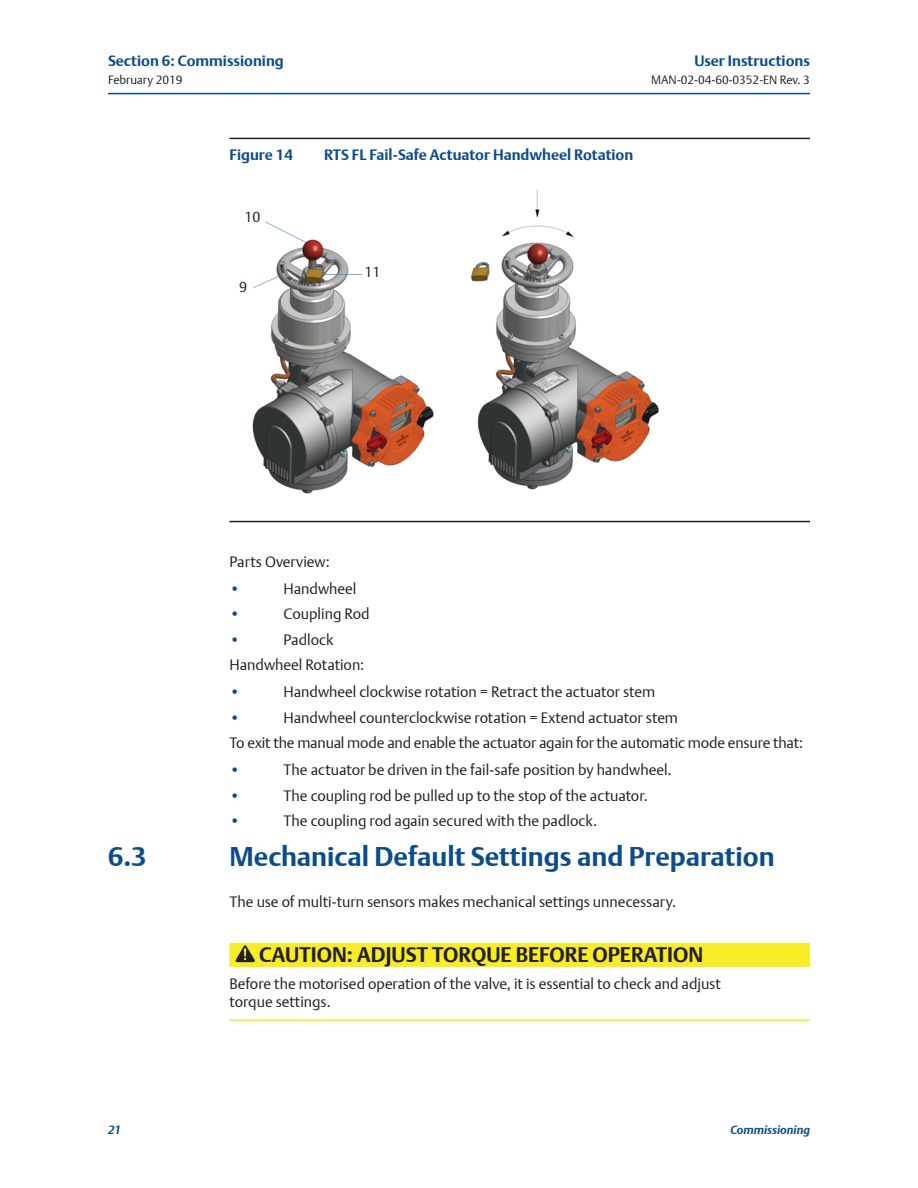
<style>
.page{position:relative;width:918px;height:1188px;background:#fff}
.page>*{position:absolute;margin:0;border:0;box-sizing:border-box;transform-origin:0 0}
.t1{font:700 27px "DTL Argo T";color:#0b4c8c}
._06_Caution{font:700 21px "DTL Argo T";color:#231f20}
._01_Body_text{font:15px "DTL Argo T Light";color:#231f20}
.t2{font:700 15px "DTL Argo T";color:#0b4c8c}
._06_Caution_text{font:300 15px/18px "DTL Argo T";color:#231f20}
._01_Body_text-2{font:300 15px "DTL Argo T";color:#231f20}
.t3{font:15px "DTL Argo T Light";color:#0b4c8c}
.t4{font:14.25px "DTL Argo T Light";color:#231f20}
.t5{font:12px "DTL Argo T Light";color:#231f20}
.t6{font:italic 700 12px "DTL Argo T";color:#0b4c8c}
</style>
<div class="page">
<hr style="left:108px;top:93px;width:702px;height:1px;background:#0b4c8c">
<hr style="left:230px;top:138px;width:580px;height:1px;background:#231f20">
<hr style="left:230px;top:521px;width:580px;height:1px;background:#231f20">
<div style="left:230px;top:943px;width:580px;height:24px;background:#f8eb28"></div>
<hr style="left:230px;top:1019px;width:580px;height:2px;background:#f8eb28">
<img style="left:252px;top:189px;width:407px;height:305px">
<div style="left:240px;top:203px;width:21px;height:33px;background:#fff"></div>
<div style="left:367px;top:261px;width:21px;height:32px;background:#fff"></div>
<svg style="left:236px;top:945px;width:19px;height:17px"></svg>
<p class="t2" style="left:108px;top:51px;width:177px">Section 6: Commissioning</p>
<p class="t2" style="left:694px;top:51px;width:117px">User Instructions</p>
<p class="t5" style="left:108px;top:72px;width:76px">February 2019</p>
<p class="t5" style="left:651px;top:72px;width:160px">MAN-02-04-60-0352-EN Rev. 3</p>
<p class="t2" style="left:230px;top:146px;width:65px">Figure 14</p>
<p class="t2" style="left:324px;top:146px;width:311px">RTS FL Fail-Safe Actuator Handwheel Rotation</p>
<p class="t4" style="left:245px;top:209px;width:17px">10</p>
<p class="t4" style="left:239px;top:279px;width:9px">9</p>
<p class="t4" style="left:365px;top:264px;width:17px">11</p>
<p class="_01_Body_text" style="left:230px;top:553px;width:102px">Parts Overview:</p>
<p class="t3" style="left:230px;top:580px;width:12px">•</p>
<p class="_01_Body_text" style="left:284px;top:580px;width:74px">Handwheel</p>
<p class="t3" style="left:230px;top:605px;width:12px">•</p>
<p class="_01_Body_text" style="left:284px;top:605px;width:88px">Coupling Rod</p>
<p class="t3" style="left:230px;top:631px;width:12px">•</p>
<p class="_01_Body_text" style="left:284px;top:631px;width:52px">Padlock</p>
<p class="_01_Body_text" style="left:230px;top:656px;width:136px">Handwheel Rotation:</p>
<p class="t3" style="left:230px;top:683px;width:12px">•</p>
<p class="_01_Body_text" style="left:284px;top:683px;width:373px">Handwheel clockwise rotation = Retract the actuator stem</p>
<p class="t3" style="left:230px;top:709px;width:12px">•</p>
<p class="_01_Body_text" style="left:284px;top:709px;width:396px">Handwheel counterclockwise rotation = Extend actuator stem</p>
<p class="_01_Body_text" style="left:230px;top:734px;width:575px">To exit the manual mode and enable the actuator again for the automatic mode ensure that:</p>
<p class="t3" style="left:230px;top:761px;width:12px">•</p>
<p class="_01_Body_text" style="left:284px;top:761px;width:390px">The actuator be driven in the fail-safe position by handwheel.</p>
<p class="t3" style="left:230px;top:787px;width:12px">•</p>
<p class="_01_Body_text" style="left:284px;top:787px;width:366px">The coupling rod be pulled up to the stop of the actuator.</p>
<p class="t3" style="left:230px;top:812px;width:12px">•</p>
<p class="_01_Body_text" style="left:284px;top:812px;width:315px">The coupling rod again secured with the padlock.</p>
<p class="t1" style="left:108px;top:841px;width:40px">6.3</p>
<p class="t1" style="left:230px;top:841px;width:547px">Mechanical Default Settings and Preparation</p>
<p class="_01_Body_text-2" style="left:230px;top:892px;width:448px">The use of multi-turn sensors makes mechanical settings unnecessary.</p>
<p class="_06_Caution" style="left:259px;top:942px;width:446px">CAUTION: ADJUST TORQUE BEFORE OPERATION</p>
<p class="_06_Caution_text" style="left:230px;top:974px;width:493px">Before the motorised operation of the valve, it is essential to check and adjust torque settings.</p>
<p class="t6" style="left:108px;top:1123px;width:14px">21</p>
<p class="t6" style="left:730px;top:1123px;width:81px">Commissioning</p>
</div>
